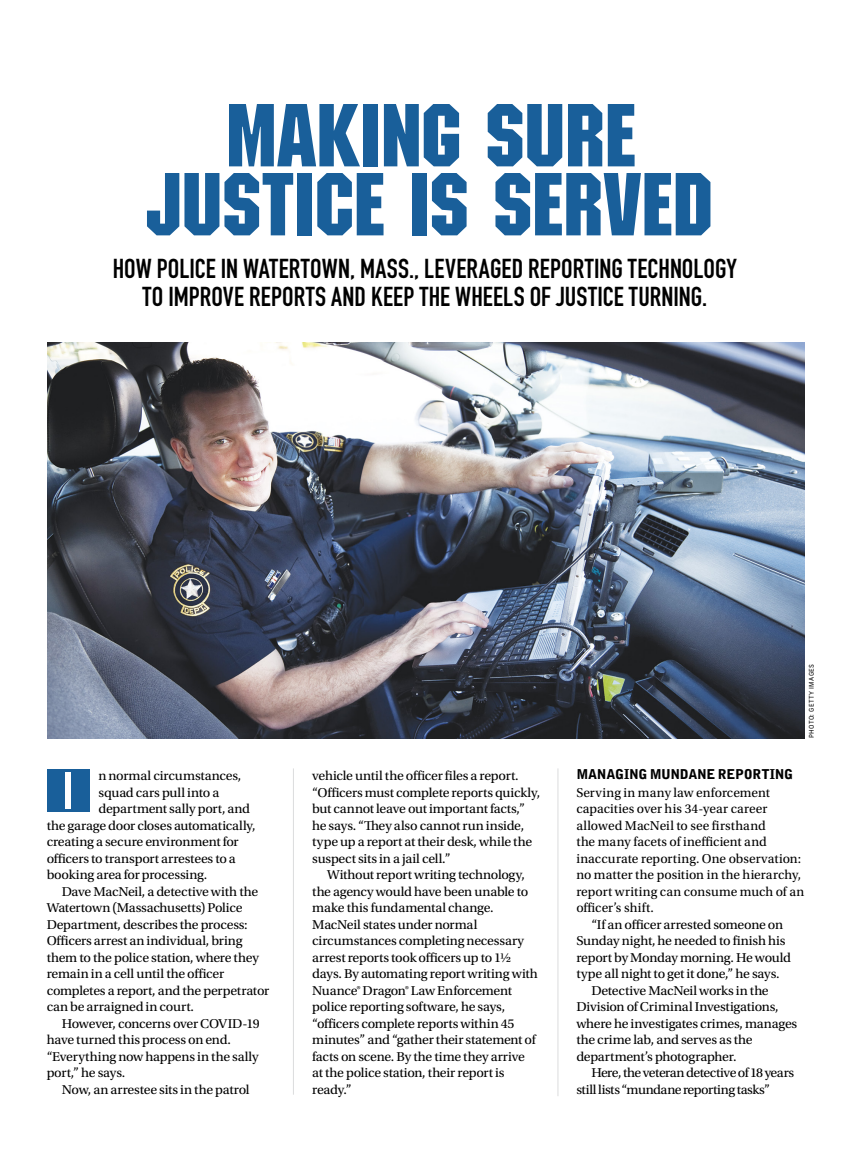
<style>
.page{position:relative;width:851px;height:1161px;background:#fff}
.page>*{position:absolute;margin:0;border:0;box-sizing:border-box;transform-origin:0 0}
.HEADLINE_4{font:87px/69px "Machine Std";letter-spacing:-.01em;color:#195f9a;text-align:center}
.DECK_2{font:51px "DIN Engschrift Std";color:#fff}
.DECK_2-2{font:27px/28.5px "DIN Engschrift Std";letter-spacing:.005em;color:#000;text-align:center}
.BODY_COPY__1st_line{font:13.5px/16.5px "Utopia Std";letter-spacing:-.02em;color:#000}
.BODY_COPY__no_indent{font:13.5px/16.5px "Utopia Std";letter-spacing:-.005em;color:#000}
.SUB_HEAD_1{font:900 13.5px "Bell Gothic Std";letter-spacing:-.025em;color:#000}
.PHOTO_CREDIT{font:6.45px "Frank New";letter-spacing:.055em;color:#000}
</style>
<div class="page">
<hr style="left:557px;top:768px;width:1px;height:328px;background:#dbdcdd">
<hr style="left:293px;top:768px;width:1px;height:327px;background:#dbdcdd">
<div style="left:47px;top:769px;width:43px;height:43px;background:#195f9a"></div>
<img style="left:47px;top:343px;width:757px;height:395px">
<p class="HEADLINE_4" style="left:147px;top:104px;width:568px">MAKING SURE<br>JUSTICE IS SERVED</p>
<p class="DECK_2-2" style="left:113px;top:254px;width:625px">HOW POLICE IN WATERTOWN, MASS., LEVERAGED REPORTING TECHNOLOGY<br>TO IMPROVE REPORTS AND KEEP THE WHEELS OF JUSTICE TURNING.</p>
<p class="PHOTO_CREDIT" style="left:807px;top:738px;width:76px;rotate:-90deg">PHOTO: GETTY IMAGES</p>
<p class="DECK_2" style="left:63px;top:761px;width:12px">I</p>
<p class="BODY_COPY__no_indent" style="left:98px;top:768px;width:144px">n normal circumstances,</p>
<p class="BODY_COPY__no_indent" style="left:99px;top:784px;width:122px">squad cars pull into a</p>
<p class="BODY_COPY__no_indent" style="left:99px;top:801px;width:153px">department sally port, and</p>
<p class="BODY_COPY__no_indent" style="left:47px;top:817px;width:210px">the garage door closes automatically,</p>
<p class="BODY_COPY__no_indent" style="left:47px;top:834px;width:193px">creating a secure environment for</p>
<p class="BODY_COPY__no_indent" style="left:47px;top:850px;width:191px">officers to transport arrestees to a</p>
<p class="BODY_COPY__no_indent" style="left:47px;top:867px;width:162px">booking area for processing.</p>
<p class="BODY_COPY__1st_line" style="left:47px;top:883px;width:224px;text-indent:15px">Dave MacNeil, a detective with the Watertown (Massachusetts) Police Department, describes the process:<br>Officers arrest an individual, bring them to the police station, where they remain in a cell until the officer completes a report, and the perpetrator can be arraigned in court.</p>
<p class="BODY_COPY__1st_line" style="left:47px;top:1015px;width:214px;text-indent:15px">However, concerns over COVID-19 have turned this process on end. “Everything now happens in the sally port,” he says.</p>
<p class="BODY_COPY__1st_line" style="left:62px;top:1081px;width:189px">Now, an arrestee sits in the patrol</p>
<p class="BODY_COPY__1st_line" style="left:312px;top:768px;width:229px">vehicle until the officer files a report. “Officers must complete reports quickly, but cannot leave out important facts,” he says. “They also cannot run inside, type up a report at their desk, while the suspect sits in a jail cell.”</p>
<p class="BODY_COPY__1st_line" style="left:312px;top:867px;width:227px;text-indent:15px">Without report writing technology, the agency would have been unable to make this fundamental change.<br>MacNeil states under normal circumstances completing necessary arrest reports took officers up to 1½ days. By automating report writing with Nuance® Dragon® Law Enforcement police reporting software, he says, “officers complete reports within 45 minutes” and “gather their statement of facts on scene. By the time they arrive at the police station, their report is ready.”</p>
<p class="SUB_HEAD_1" style="left:576px;top:766px;width:218px">MANAGING MUNDANE REPORTING</p>
<p class="BODY_COPY__no_indent" style="left:576px;top:784px;width:229px">Serving in many law enforcement capacities over his 34-year career allowed MacNeil to see firsthand<br>the many facets of inefficient and inaccurate reporting. One observation: no matter the position in the hierarchy, report writing can consume much of an officer’s shift.</p>
<p class="BODY_COPY__1st_line" style="left:576px;top:916px;width:216px;text-indent:15px">“If an officer arrested someone on Sunday night, he needed to finish his report by Monday morning. He would type all night to get it done,” he says.</p>
<p class="BODY_COPY__1st_line" style="left:576px;top:982px;width:222px;text-indent:15px">Detective MacNeil works in the Division of Criminal Investigations, where he investigates crimes, manages the crime lab, and serves as the department’s photographer.</p>
<p class="BODY_COPY__1st_line" style="left:576px;top:1065px;width:219px;text-indent:15px">Here, the veteran detective of 18 years still lists “mundane reporting tasks”</p>
</div>
